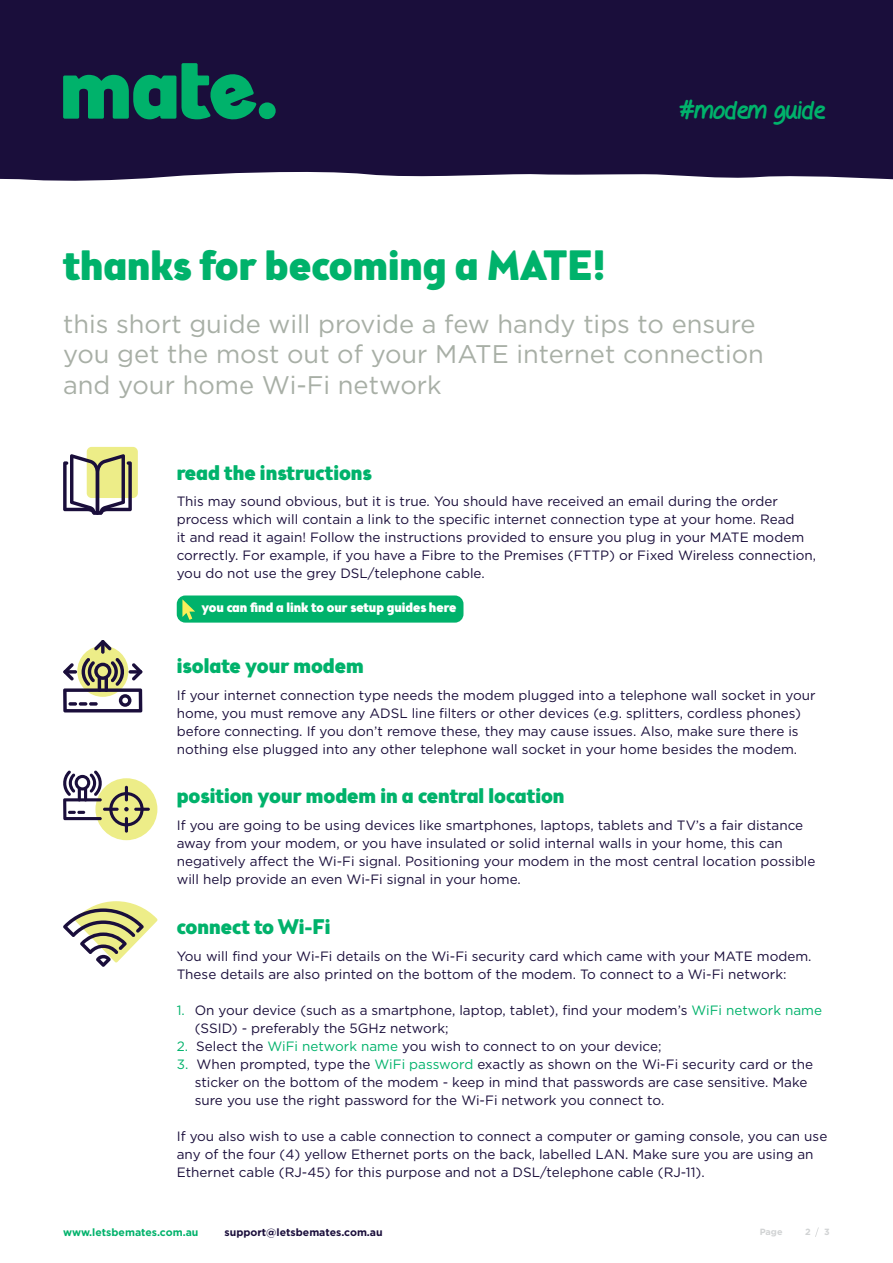
<style>
.page{position:relative;width:893px;height:1263px;background:#fff}
.page>*{position:absolute;margin:0;border:0;box-sizing:border-box;transform-origin:0 0}
.t1{font:900 42px "Brooklyn Samuels Five";color:#00b26b}
.t2{font:26.55px "Gel Pen";color:#00b26b}
.t3{font:25.5px/30.6px "Gotham";color:#a8afa6}
.t4{font:900 21px "Brooklyn Samuels Five";color:#00b26b}
.t5{font:13.5px/18px "Gotham";color:#1a0e3b}
.t6{font:900 13.5px "Brooklyn Samuels Five";color:#fff}
.t7{font:700 10.5px "Gotham";color:#1a0e3b}
.t8{font:700 10.5px "Gotham";color:#00b26b}
.t9{font:700 9px "Gotham";color:#d1d3d4}
.s1{color:#00b26b}
</style>
<div class="page">
<div style="left:177px;top:595px;width:286px;height:28px;background:#00b26b;border-radius:9px"></div>
<div style="left:0;top:0;width:893px;height:181px;background:#1a0e3b"></div>
<svg style="left:815px;top:1227px;width:4px;height:10px"></svg>
<svg style="left:63px;top:63px;width:213px;height:57px;background:#0c6554"></svg>
<div style="left:87px;top:447px;width:51px;height:51px;background:#eded88;border-radius:5px"></div>
<svg style="left:63px;top:454px;width:69px;height:61px"></svg>
<div style="left:77px;top:646px;width:51px;height:51px;background:#eded88;border-radius:50%"></div>
<svg style="left:63px;top:658px;width:79px;height:54px"></svg>
<svg style="left:101px;top:640px;width:4px;height:14px"></svg>
<svg style="left:94px;top:640px;width:18px;height:10px"></svg>
<svg style="left:63px;top:901px;width:94px;height:66px"></svg>
<div style="left:95px;top:778px;width:62px;height:62px;background:#eded88;border-radius:50%"></div>
<hr style="left:134px;top:808px;width:16px;height:3px;background:#1a0e3b;border-radius:2px">
<hr style="left:103px;top:808px;width:16px;height:3px;background:#1a0e3b;border-radius:2px">
<hr style="left:125px;top:817px;width:3px;height:16px;background:#1a0e3b;border-radius:2px">
<hr style="left:125px;top:786px;width:3px;height:15px;background:#1a0e3b;border-radius:2px">
<svg style="left:109px;top:792px;width:35px;height:34px"></svg>
<svg style="left:63px;top:770px;width:40px;height:50px"></svg>
<svg style="left:182px;top:599px;width:13px;height:21px"></svg>
<h2 class="t2" style="left:679px;top:98px;width:147px">#modem guide</h2>
<h1 class="t1" style="left:63px;top:241px;width:544px">thanks for becoming a MATE!</h1>
<h3 class="t3" style="left:63px;top:308px;width:702px">this short guide will provide a few handy tips to ensure you get the most out of your MATE internet connection and your home Wi-Fi network</h3>
<h3 class="t4" style="left:177px;top:460px;width:197px">read the instructions</h3>
<p class="t5" style="left:177px;top:492px;width:641px">This may sound obvious, but it is true. You should have received an email during the order process which will contain a link to the specific internet connection type at your home. Read<br>it and read it again! Follow the instructions provided to ensure you plug in your MATE modem correctly. For example, if you have a Fibre to the Premises (FTTP) or Fixed Wireless connection, you do not use the grey DSL/telephone cable.</p>
<p class="t6" style="left:201px;top:599px;width:256px">you can find a link to our setup guides here</p>
<h3 class="t4" style="left:177px;top:653px;width:189px">isolate your modem</h3>
<p class="t5" style="left:177px;top:685px;width:640px">If your internet connection type needs the modem plugged into a telephone wall socket in your home, you must remove any ADSL line filters or other devices (e.g. splitters, cordless phones) before connecting. If you don’t remove these, they may cause issues. Also, make sure there is nothing else plugged into any other telephone wall socket in your home besides the modem.</p>
<h3 class="t4" style="left:177px;top:784px;width:389px">position your modem in a central location</h3>
<p class="t5" style="left:177px;top:816px;width:640px">If you are going to be using devices like smartphones, laptops, tablets and TV’s a fair distance away from your modem, or you have insulated or solid internal walls in your home, this can negatively affect the Wi-Fi signal. Positioning your modem in the most central location possible will help provide an even Wi-Fi signal in your home.</p>
<h3 class="t4" style="left:177px;top:914px;width:155px">connect to Wi-Fi</h3>
<p class="t5" style="left:177px;top:947px;width:636px">You will find your Wi-Fi details on the Wi-Fi security card which came with your MATE modem.<br>These details are also printed on the bottom of the modem. To connect to a Wi-Fi network:</p>
<p class="t5" style="left:195px;top:1001px;width:629px;text-indent:-18px"><span class="s1">1.</span> On your device (such as a smartphone, laptop, tablet), find your modem’s <span class="s1">WiFi network name </span>(SSID) - preferably the 5GHz network;</p>
<p class="t5" style="left:177px;top:1037px;width:486px"><span class="s1">2.</span> Select the <span class="s1">WiFi network name</span> you wish to connect to on your device;</p>
<p class="t5" style="left:195px;top:1055px;width:620px;text-indent:-18px"><span class="s1">3.</span> When prompted, type the <span class="s1">WiFi password</span> exactly as shown on the Wi-Fi security card or the sticker on the bottom of the modem - keep in mind that passwords are case sensitive. Make sure you use the right password for the Wi-Fi network you connect to.</p>
<p class="t5" style="left:177px;top:1127px;width:652px">If you also wish to use a cable connection to connect a computer or gaming console, you can use any of the four (4) yellow Ethernet ports on the back, labelled LAN. Make sure you are using an<br>Ethernet cable (RJ-45) for this purpose and not a DSL/telephone cable (RJ-11).</p>
<p class="t8" style="left:63px;top:1225px;width:137px">www.letsbemates.com.au</p>
<p class="t9" style="left:760px;top:1225px;width:24px">Page</p>
<p class="t9" style="left:805px;top:1225px;width:7px">2</p>
<p class="t9" style="left:824px;top:1225px;width:7px">3</p>
<p class="t7" style="left:225px;top:1225px;width:160px">support@letsbemates.com.au</p>
</div>
